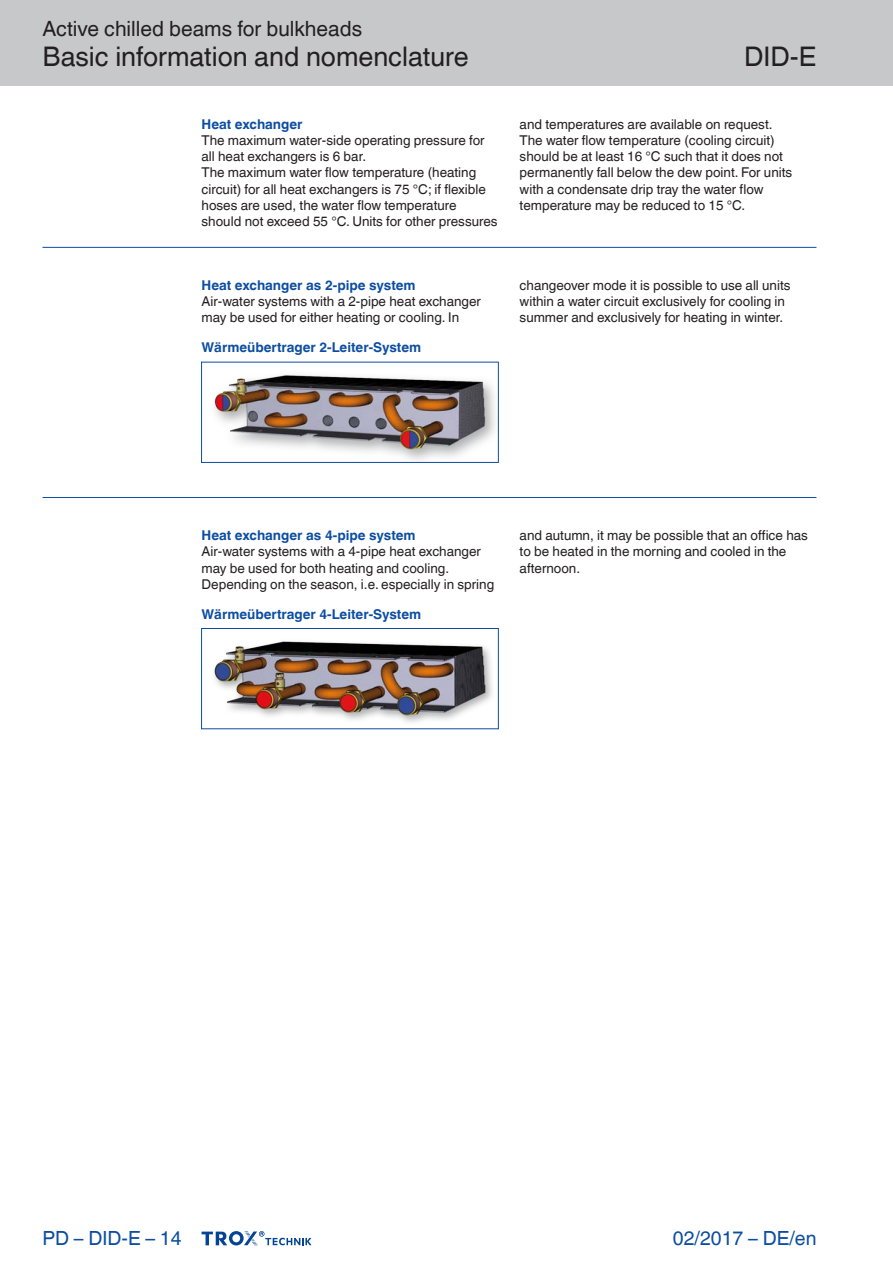
<style>
.page{position:relative;width:893px;height:1263px;background:#fff}
.page>*{position:absolute;margin:0;border:0;box-sizing:border-box;transform-origin:0 0}
.t1{font:27px "TROX Helvetica";color:#231f20}
.t2{font:21px "TROX Helvetica";color:#231f20}
.t3{font:19.5px "TROX Helvetica";color:#0d4da1}
.t4{font:13.5px/16.2px "TROX Helvetica";color:#231f20}
.t5{font:700 13.5px "TROX Helvetica";color:#0d4da1}
</style>
<div class="page">
<div style="left:0;top:0;width:893px;height:85px;background:#c7c8ca"></div>
<hr style="left:43px;top:247px;width:773px;height:1px;background:#0d4da1">
<hr style="left:43px;top:497px;width:773px;height:1px;background:#0d4da1">
<svg style="left:202px;top:1231px;width:110px;height:15px"></svg>
<img style="left:202px;top:363px;width:296px;height:99px">
<hr style="left:201px;top:362px;width:1px;height:101px;background:#0d4da1">
<hr style="left:498px;top:362px;width:1px;height:101px;background:#0d4da1">
<hr style="left:201px;top:362px;width:297px;height:1px;background:#0d4da1">
<hr style="left:201px;top:462px;width:297px;height:1px;background:#0d4da1">
<img style="left:202px;top:629px;width:296px;height:99px">
<hr style="left:201px;top:628px;width:1px;height:101px;background:#0d4da1">
<hr style="left:498px;top:628px;width:1px;height:101px;background:#0d4da1">
<hr style="left:201px;top:628px;width:297px;height:1px;background:#0d4da1">
<hr style="left:201px;top:728px;width:297px;height:1px;background:#0d4da1">
<h2 class="t2" style="left:43px;top:17px;width:321px">Active chilled beams for bulkheads</h2>
<h1 class="t1" style="left:43px;top:41px;width:428px">Basic information and nomenclature</h1>
<p class="t5" style="left:202px;top:116px;width:103px">Heat exchanger</p>
<p class="t4" style="left:202px;top:132px;width:298px">The maximum water-side operating pressure for all heat exchangers is 6 bar.<br>The maximum water flow temperature (heating circuit) for all heat exchangers is 75 °C; if flexible hoses are used, the water flow temperature should not exceed 55 °C. Units for other pressures</p>
<p class="t5" style="left:202px;top:277px;width:216px">Heat exchanger as 2-pipe system</p>
<p class="t4" style="left:202px;top:293px;width:281px">Air-water systems with a 2-pipe heat exchanger may be used for either heating or cooling. In</p>
<p class="t5" style="left:202px;top:340px;width:221px">Wärmeübertrager 2-Leiter-System</p>
<h1 class="t1" style="left:744px;top:41px;width:74px">DID-E</h1>
<p class="t4" style="left:520px;top:116px;width:274px">and temperatures are available on request.<br>The water flow temperature (cooling circuit) should be at least 16 °C such that it does not permanently fall below the dew point. For units with a condensate drip tray the water flow temperature may be reduced to 15 °C.</p>
<p class="t4" style="left:520px;top:277px;width:272px">changeover mode it is possible to use all units within a water circuit exclusively for cooling in summer and exclusively for heating in winter.</p>
<p class="t5" style="left:202px;top:528px;width:216px">Heat exchanger as 4-pipe system</p>
<p class="t4" style="left:202px;top:544px;width:294px">Air-water systems with a 4-pipe heat exchanger may be used for both heating and cooling.<br>Depending on the season, i.e. especially in spring</p>
<p class="t5" style="left:202px;top:606px;width:221px">Wärmeübertrager 4-Leiter-System</p>
<p class="t4" style="left:520px;top:527px;width:290px">and autumn, it may be possible that an office has to be heated in the morning and cooled in the afternoon.</p>
<h3 class="t3" style="left:43px;top:1227px;width:141px">PD – DID-E – 14</h3>
<h3 class="t3" style="left:673px;top:1227px;width:145px">02/2017 – DE/en</h3>
</div>
